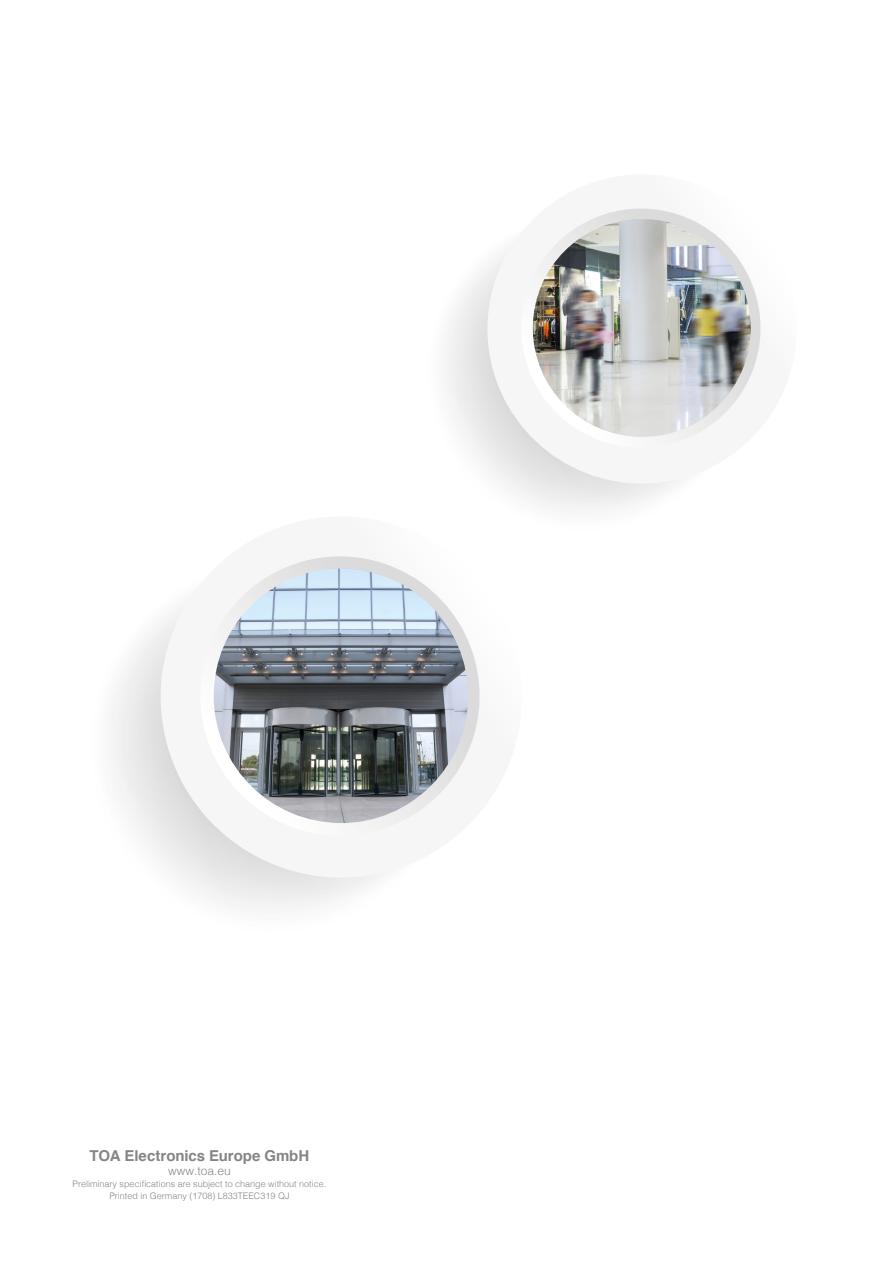
<style>
.page{position:relative;width:893px;height:1263px;background:#fff}
.page>*{position:absolute;margin:0;border:0;box-sizing:border-box;transform-origin:0 0}
.t1{font:700 15px "Helvetica";letter-spacing:-.005em;color:#868585}
.t2{font:300 12px "Helvetica";color:#868585}
.t3{font:300 9px/11.7px "Helvetica";color:#868585;text-align:center}
</style>
<div class="page">
<svg style="left:472px;top:240px;width:239px;height:259px"></svg>
<svg style="left:507px;top:208px;width:254px;height:254px"></svg>
<img style="left:533px;top:219px;width:218px;height:218px;border-radius:109px">
<svg style="left:143px;top:594px;width:278px;height:301px"></svg>
<svg style="left:183px;top:556px;width:297px;height:297px"></svg>
<img style="left:214px;top:568px;width:254px;height:255px;border-radius:127px">
<h1 class="t1" style="left:90px;top:1143px;width:221px">TOA Electronics Europe GmbH</h1>
<h2 class="t2" style="left:168px;top:1160px;width:64px">www.toa.eu</h2>
<p class="t3" style="left:73px;top:1177px;width:255px">Preliminary specifications are subject to change without notice.<br>Printed in Germany (1708) L833TEEC319 QJ</p>
</div>
